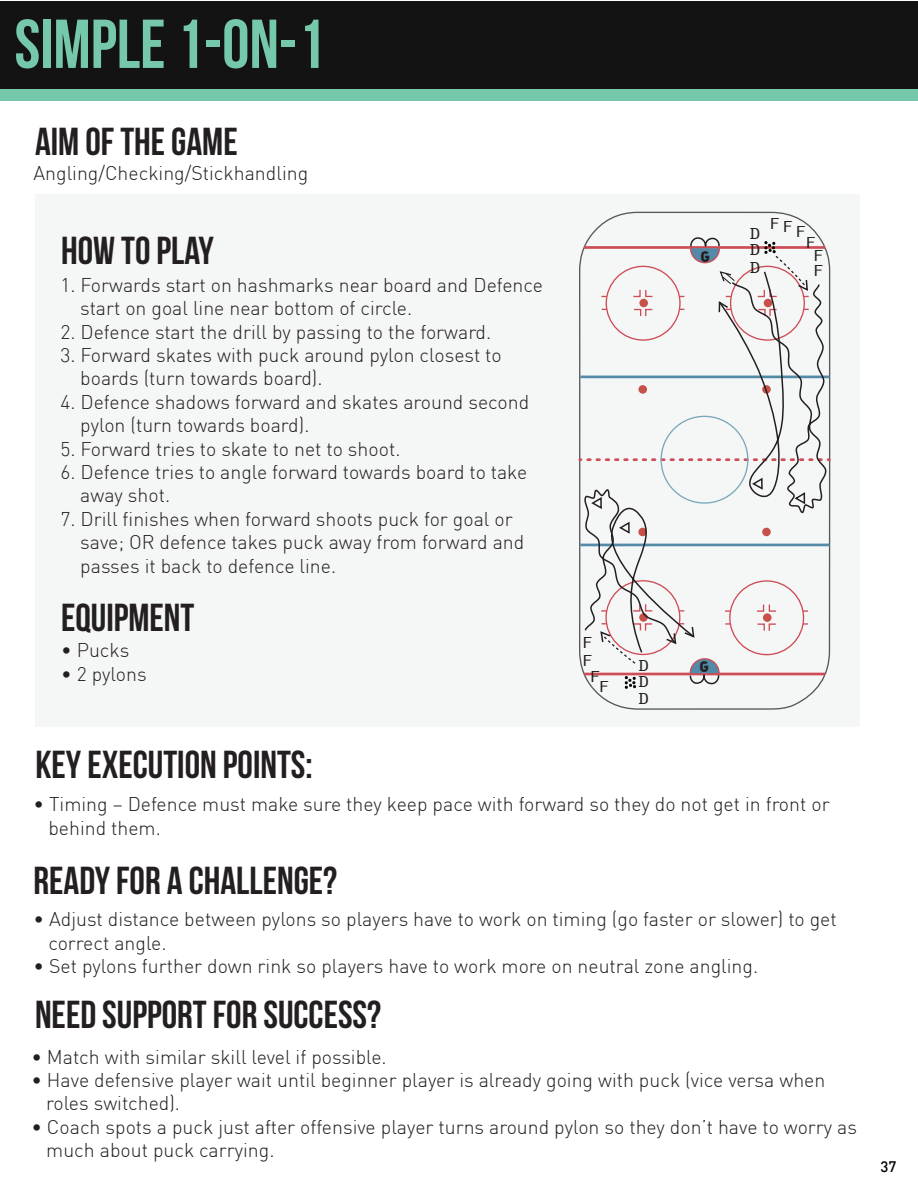
<style>
.page{position:relative;width:918px;height:1188px;background:#fff}
.page>*{position:absolute;margin:0;border:0;box-sizing:border-box;transform-origin:0 0}
.t1{font:69px "Bebas Neue";color:#76c8ab}
.t2{font:39px "Bebas Neue";color:#231f20}
.t3{font:300 19.5px/23.4px "DIN";color:#231f20}
.t4{font:16.5px/16.8px "Orator Std";color:#231f20;text-align:justify;scale:1.38 1}
.t5{font:15px "DIN Black Alternate";color:#231f20}
.t6{font:500 15px "DIN";color:#000}
</style>
<div class="page">
<div style="left:35px;top:195px;width:562px;height:532px;background:#f5f7f7"></div>
<div style="left:0;top:1px;width:918px;height:91px;background:#141313"></div>
<div style="left:0;top:89px;width:918px;height:12px;background:#76c8ab"></div>
<div style="left:550px;top:195px;width:310px;height:532px;background:#f5f7f7"></div>
<svg style="left:578px;top:211px;width:253px;height:499px"></svg>
<hr style="left:580px;top:544px;width:250px;height:2px;background:#528aa7">
<hr style="left:580px;top:376px;width:250px;height:2px;background:#528aa7">
<svg style="left:580px;top:236px;width:249px;height:453px"></svg>
<h1 class="t1" style="left:14px;top:6px;width:312px">SIMPLE 1-ON-1</h1>
<h2 class="t2" style="left:35px;top:121px;width:204px">AIM OF THE GAME</h2>
<p class="t3" style="left:34px;top:161px;width:276px">Angling/Checking/Stickhandling</p>
<h2 class="t2" style="left:61px;top:229px;width:154px">HOW TO PLAY</h2>
<p class="t3" style="left:80px;top:273px;width:464px;text-indent:-20px">1. Forwards start on hashmarks near board and Defence start on goal line near bottom of circle.</p>
<p class="t3" style="left:60px;top:320px;width:432px">2. Defence start the drill by passing to the forward.</p>
<p class="t3" style="left:80px;top:343px;width:423px;text-indent:-20px">3. Forward skates with puck around pylon closest to boards (turn towards board).</p>
<p class="t3" style="left:80px;top:390px;width:451px;text-indent:-20px">4. Defence shadows forward and skates around second pylon (turn towards board).</p>
<p class="t3" style="left:60px;top:437px;width:342px">5. Forward tries to skate to net to shoot.</p>
<p class="t3" style="left:80px;top:460px;width:449px;text-indent:-20px">6. Defence tries to angle forward towards board to take away shot.</p>
<p class="t3" style="left:80px;top:507px;width:446px;text-indent:-20px">7. Drill finishes when forward shoots puck for goal or save; OR defence takes puck away from forward and passes it back to defence line.</p>
<h2 class="t2" style="left:61px;top:596px;width:135px">EQUIPMENT</h2>
<p class="t3" style="left:61px;top:639px;width:70px">• Pucks</p>
<p class="t3" style="left:61px;top:662px;width:87px">• 2 pylons</p>
<p class="t4" style="left:580px;top:633px;width:11px">F</p>
<p class="t4" style="left:580px;top:651px;width:11px">F</p>
<p class="t4" style="left:588px;top:668px;width:11px">F</p>
<p class="t4" style="left:597px;top:677px;width:11px">F</p>
<p class="t4" style="left:637px;top:656px;width:11px">D D D</p>
<p class="t5" style="left:700px;top:246px;width:11px">G</p>
<p class="t4" style="left:748px;top:224px;width:11px">D D D</p>
<p class="t4" style="left:767px;top:214px;width:11px">F</p>
<p class="t4" style="left:780px;top:220px;width:21px">FF</p>
<p class="t4" style="left:804px;top:234px;width:11px">F</p>
<p class="t4" style="left:811px;top:246px;width:11px">F</p>
<p class="t4" style="left:811px;top:262px;width:11px">F</p>
<p class="t5" style="left:700px;top:656px;width:11px">G</p>
<h2 class="t2" style="left:35px;top:743px;width:279px">KEY EXECUTION POINTS:</h2>
<p class="t3" style="left:48px;top:792px;width:783px;text-indent:-15px">• Timing – Defence must make sure they keep pace with forward so they do not get in front or behind them.</p>
<h2 class="t2" style="left:34px;top:859px;width:305px">READY FOR A CHALLENGE?</h2>
<p class="t3" style="left:48px;top:907px;width:790px;text-indent:-15px">• Adjust distance between pylons so players have to work on timing (go faster or slower) to get correct angle.</p>
<p class="t3" style="left:34px;top:954px;width:726px">• Set pylons further down rink so players have to work more on neutral zone angling.</p>
<h2 class="t2" style="left:35px;top:993px;width:348px">NEED SUPPORT FOR SUCCESS?</h2>
<p class="t3" style="left:31px;top:1045px;width:357px">• Match with similar skill level if possible.</p>
<p class="t3" style="left:46px;top:1068px;width:781px;text-indent:-15px">• Have defensive player wait until beginner player is already going with puck (vice versa when roles switched).</p>
<p class="t3" style="left:46px;top:1115px;width:812px;text-indent:-15px">• Coach spots a puck just after offensive player turns around pylon so they don’t have to worry as much about puck carrying.</p>
<p class="t6" style="left:880px;top:1157px;width:17px">37</p>
</div>
